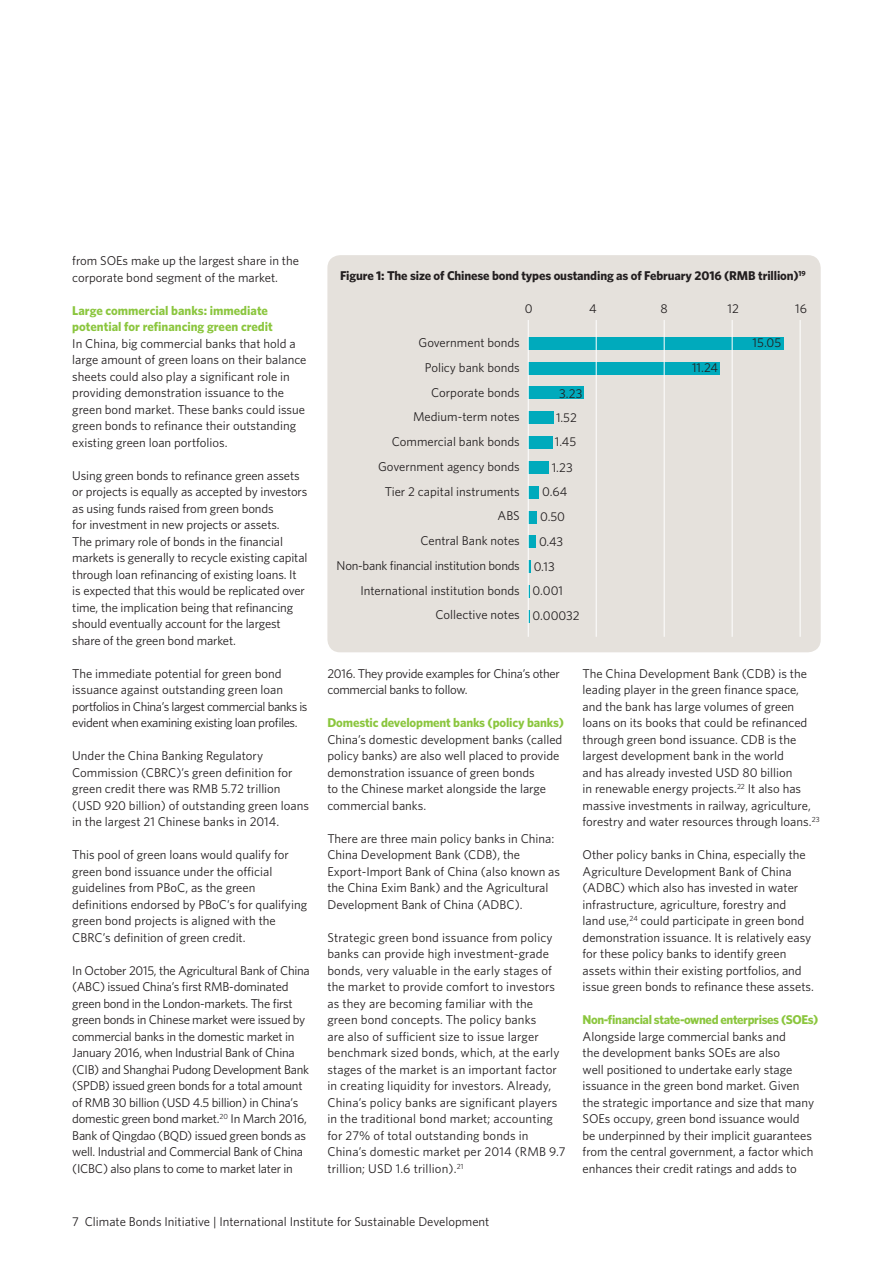
<style>
.page{position:relative;width:893px;height:1263px;background:#fff}
.page>*{position:absolute;margin:0;border:0;box-sizing:border-box;transform-origin:0 0}
.t1{font:12.75px/16.5px "Whitney";color:#231f20}
.t2{font:12.75px/16.5px "Whitney";letter-spacing:-.02em;color:#231f20}
.t3{font:12.75px/16.5px "Whitney";letter-spacing:-.03em;color:#231f20}
.t4{font:700 12.75px/16.5px "Whitney";letter-spacing:-.01em;color:#8bc63e}
.t5{font:700 12.75px "Whitney";letter-spacing:-.01em;color:#231f20}
.t6{font:700 12.75px "Whitney";letter-spacing:-.03em;color:#8bc63e}
</style>
<div class="page">
<div style="left:327px;top:255px;width:494px;height:397px;background:#e5e1dc;border-radius:13px"></div>
<div style="left:528px;top:337px;width:255px;height:13px;background:#00aabc"></div>
<div style="left:528px;top:362px;width:192px;height:12px;background:#00aabc"></div>
<div style="left:528px;top:386px;width:56px;height:13px;background:#00aabc"></div>
<div style="left:528px;top:411px;width:26px;height:13px;background:#00aabc"></div>
<div style="left:528px;top:436px;width:25px;height:13px;background:#00aabc"></div>
<div style="left:528px;top:461px;width:21px;height:13px;background:#00aabc"></div>
<div style="left:528px;top:486px;width:11px;height:13px;background:#00aabc"></div>
<div style="left:528px;top:511px;width:9px;height:12px;background:#00aabc"></div>
<div style="left:528px;top:535px;width:8px;height:13px;background:#00aabc"></div>
<svg style="left:529px;top:560px;width:2px;height:13px"></svg>
<svg style="left:529px;top:585px;width:1px;height:13px"></svg>
<svg style="left:529px;top:610px;width:1px;height:13px"></svg>
<hr style="left:528px;top:320px;width:1px;height:317px;background:#fff">
<hr style="left:800px;top:320px;width:1px;height:317px;background:#fff">
<hr style="left:664px;top:320px;width:1px;height:317px;background:#fff">
<hr style="left:596px;top:320px;width:1px;height:317px;background:#fff">
<hr style="left:732px;top:320px;width:1px;height:317px;background:#fff">
<p class="t1" style="left:72px;top:252px;width:228px">from SOEs make up the largest share in the corporate bond segment of the market.</p>
<p class="t4" style="left:72px;top:302px;width:202px">Large commercial banks: immediate potential for refinancing green credit</p>
<p class="t1" style="left:72px;top:335px;width:236px">In China, big commercial banks that hold a large amount of green loans on their balance sheets could also play a significant role in providing demonstration issuance to the green bond market. These banks could issue green bonds to refinance their outstanding existing green loan portfolios.</p>
<p class="t1" style="left:72px;top:467px;width:237px">Using green bonds to refinance green assets or projects is equally as accepted by investors as using funds raised from green bonds<br>for investment in new projects or assets.<br>The primary role of bonds in the financial markets is generally to recycle existing capital through loan refinancing of existing loans. It is expected that this would be replicated over time, the implication being that refinancing should eventually account for the largest share of the green bond market.</p>
<p class="t3" style="left:72px;top:665px;width:237px">The immediate potential for green bond issuance against outstanding green loan portfolios in China’s largest commercial banks is evident when examining existing loan profiles.</p>
<p class="t1" style="left:72px;top:747px;width:238px">Under the China Banking Regulatory Commission (CBRC)’s green definition for green credit there was RMB 5.72 trillion (USD 920 billion) of outstanding green loans in the largest 21 Chinese banks in 2014.</p>
<p class="t1" style="left:72px;top:846px;width:236px">This pool of green loans would qualify for green bond issuance under the official guidelines from PBoC, as the green definitions endorsed by PBoC’s for qualifying green bond projects is aligned with the CBRC’s definition of green credit.</p>
<p class="t2" style="left:72px;top:962px;width:239px">In October 2015, the Agricultural Bank of China (ABC) issued China’s first RMB-dominated green bond in the London-markets. The first green bonds in Chinese market were issued by commercial banks in the domestic market in January 2016, when Industrial Bank of China (CIB) and Shanghai Pudong Development Bank (SPDB) issued green bonds for a total amount of RMB 30 billion (USD 4.5 billion) in China’s domestic green bond market.<sup>20</sup> In March 2016, Bank of Qingdao (BQD) issued green bonds as well. Industrial and Commercial Bank of China (ICBC) also plans to come to market later in</p>
<p class="t5" style="left:340px;top:267px;width:467px">Figure 1: The size of Chinese bond types oustanding as of February 2016 (RMB trillion)<sup>19</sup></p>
<p class="t1" style="left:525px;top:300px;width:9px">0</p>
<p class="t1" style="left:589px;top:300px;width:9px">4</p>
<p class="t1" style="left:660px;top:300px;width:9px">8</p>
<p class="t1" style="left:728px;top:300px;width:13px">12</p>
<p class="t1" style="left:795px;top:300px;width:13px">16</p>
<p class="t1" style="left:753px;top:334px;width:30px">15.05</p>
<p class="t1" style="left:692px;top:359px;width:27px">11.24</p>
<p class="t1" style="left:559px;top:385px;width:25px">3.23</p>
<p class="t1" style="left:556px;top:408px;width:22px">1.52</p>
<p class="t1" style="left:555px;top:433px;width:23px">1.45</p>
<p class="t1" style="left:552px;top:459px;width:23px">1.23</p>
<p class="t1" style="left:542px;top:483px;width:27px">0.64</p>
<p class="t1" style="left:540px;top:508px;width:27px">0.50</p>
<p class="t1" style="left:539px;top:533px;width:26px">0.43</p>
<p class="t1" style="left:534px;top:557px;width:22px">0.13</p>
<p class="t1" style="left:533px;top:582px;width:32px">0.001</p>
<p class="t1" style="left:533px;top:607px;width:49px">0.00032</p>
<p class="t1" style="left:337px;top:330px;width:185px;line-height:24.8px;text-align:right">Government bonds<br>Policy bank bonds<br>Corporate bonds<br>Medium-term notes<br>Commercial bank bonds<br>Government agency bonds<br>Tier 2 capital instruments<br>ABS<br>Central Bank notes<br>Non-bank financial institution bonds<br>International institution bonds<br>Collective notes</p>
<p class="t2" style="left:327px;top:665px;width:234px">2016. They provide examples for China’s other commercial banks to follow.</p>
<p class="t4" style="left:327px;top:714px;width:238px">Domestic development banks (policy banks)</p>
<p class="t1" style="left:327px;top:731px;width:236px">China’s domestic development banks (called policy banks) are also well placed to provide demonstration issuance of green bonds<br>to the Chinese market alongside the large commercial banks.</p>
<p class="t1" style="left:327px;top:830px;width:234px">There are three main policy banks in China:<br>China Development Bank (CDB), the Export-Import Bank of China (also known as the China Exim Bank) and the Agricultural Development Bank of China (ADBC).</p>
<p class="t1" style="left:327px;top:929px;width:240px">Strategic green bond issuance from policy banks can provide high investment-grade bonds, very valuable in the early stages of the market to provide comfort to investors as they are becoming familiar with the green bond concepts. The policy banks<br>are also of sufficient size to issue larger benchmark sized bonds, which, at the early stages of the market is an important factor in creating liquidity for investors. Already, China’s policy banks are significant players in the traditional bond market; accounting for 27% of total outstanding bonds in China’s domestic market per 2014 (RMB 9.7 trillion; USD 1.6 trillion).<sup>21</sup></p>
<p class="t1" style="left:583px;top:665px;width:238px">The China Development Bank (CDB) is the leading player in the green finance space, and the bank has large volumes of green loans on its books that could be refinanced through green bond issuance. CDB is the largest development bank in the world<br>and has already invested USD 80 billion<br>in renewable energy projects.<sup>22</sup> It also has massive investments in railway, agriculture, forestry and water resources through loans.<sup>23</sup></p>
<p class="t1" style="left:583px;top:846px;width:233px">Other policy banks in China, especially the Agriculture Development Bank of China (ADBC) which also has invested in water infrastructure, agriculture, forestry and<br>land use,<sup>24</sup> could participate in green bond demonstration issuance. It is relatively easy for these policy banks to identify green assets within their existing portfolios, and issue green bonds to refinance these assets.</p>
<p class="t6" style="left:583px;top:1011px;width:237px">Non-financial state-owned enterprises (SOEs)</p>
<p class="t1" style="left:583px;top:1028px;width:233px">Alongside large commercial banks and<br>the development banks SOEs are also<br>well positioned to undertake early stage issuance in the green bond market. Given the strategic importance and size that many SOEs occupy, green bond issuance would be underpinned by their implicit guarantees from the central government, a factor which enhances their credit ratings and adds to</p>
<p class="t1" style="left:72px;top:1213px;width:419px">7 Climate Bonds Initiative | International Institute for Sustainable Development</p>
</div>
